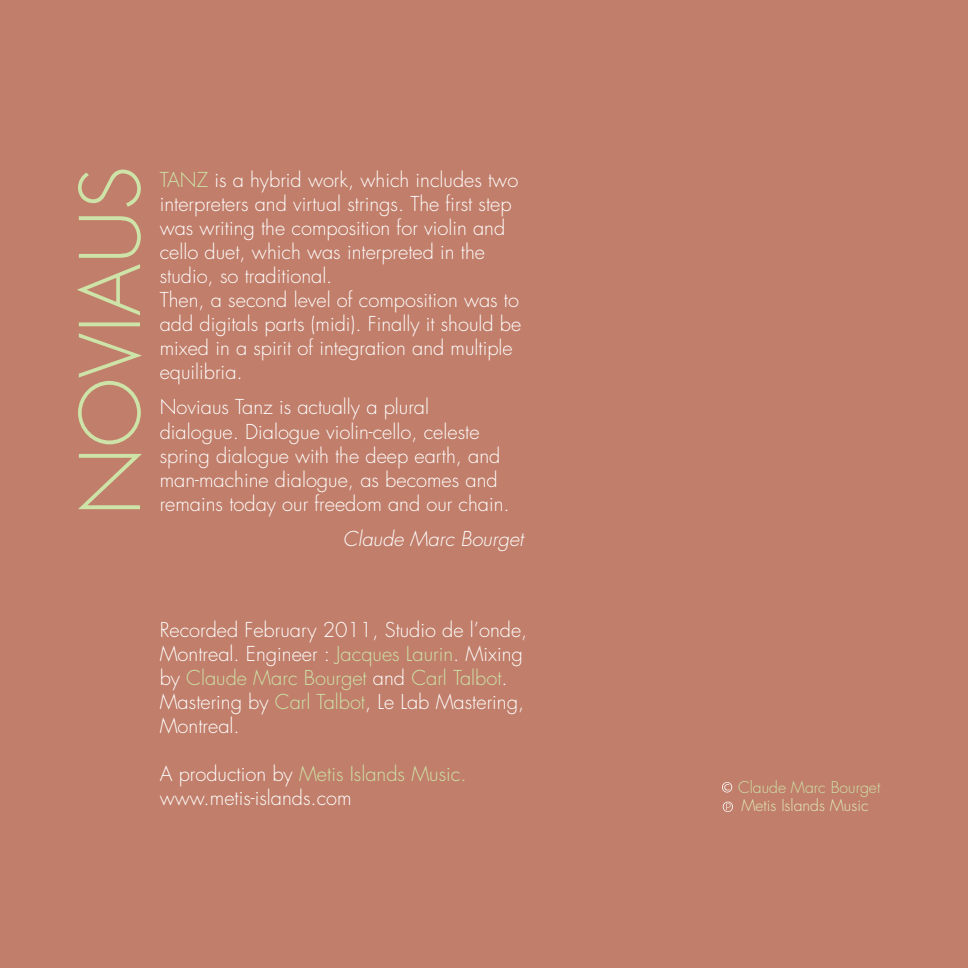
<style>
.page{position:relative;width:968px;height:968px;background:#c17e6a}
.page>*{position:absolute;margin:0;border:0;box-sizing:border-box;transform-origin:0 0}
.t1{font:300 20px/24px "Futura Std";color:#fff}
.t2{font:italic 300 20px "Futura Std";color:#fff}
.t3{font:300 20px "Futura Std";color:#cde3a8}
.t4{font:300 15.75px "Futura Std";color:#cde3a8}
.t5{font:300 15.75px "Futura Std";color:#e0ecbb}
.s1{color:#cde3a8}
</style>
<div class="page">
<svg style="left:722px;top:782px;width:10px;height:10px"></svg>
<svg style="left:723px;top:801px;width:10px;height:11px"></svg>
<svg style="left:77px;top:170px;width:65px;height:339px"></svg>
<p class="t1" style="left:160px;top:168px;width:363px;text-indent:55px">is a hybrid work, which includes two interpreters and virtual strings. The first step was writing the composition for violin and cello duet, which was interpreted in the studio, so traditional.<br>Then, a second level of composition was to add digitals parts (midi). Finally it should be mixed in a spirit of integration and multiple equilibria.</p>
<p class="t1" style="left:160px;top:396px;width:352px">Noviaus Tanz is actually a plural dialogue. Dialogue violin-cello, celeste spring dialogue with the deep earth, and man-machine dialogue, as becomes and remains today our freedom and our chain.</p>
<p class="t2" style="left:343px;top:526px;width:182px">Claude Marc Bourget</p>
<p class="t3" style="left:160px;top:168px;width:22px">Tanz</p>
<p class="t1" style="left:160px;top:618px;width:369px">Recorded February 2011, Studio de l’onde, Montreal. Engineer : <span class="s1">Jacques Laurin</span>. Mixing by <span class="s1">Claude Marc Bourget</span> and <span class="s1">Carl Talbot</span>.<br>Mastering by <span class="s1">Carl Talbot</span>, Le Lab Mastering, Montreal.</p>
<p class="t1" style="left:160px;top:762px;width:308px">A production by <span class="s1">Metis Islands Music. </span>www.metis-islands.com</p>
<p class="t4" style="left:738px;top:777px;width:144px">Claude Marc Bourget</p>
<p class="t5" style="left:741px;top:796px;width:129px">Metis Islands Music</p>
</div>
